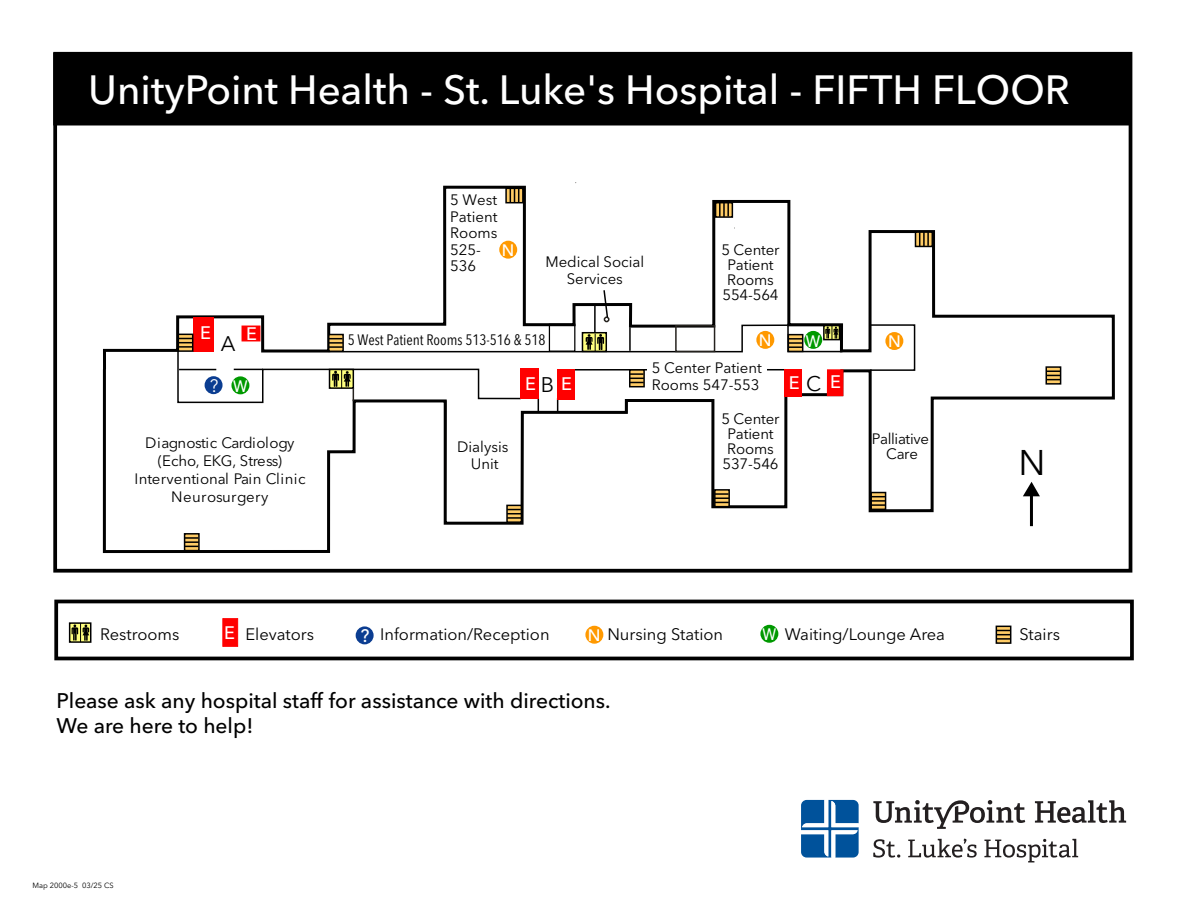
<style>
.page{position:relative;width:1188px;height:918px;background:#fff}
.page>*{position:absolute;margin:0;border:0;box-sizing:border-box;transform-origin:0 0}
.t1{font:500 40.5px "Avenir Next LT Pro";color:#fff}
.t2{font:35.4px "Avenir Next LT Pro";color:#000}
.t3{font:500 21px/25.2px "Avenir Next LT Pro";color:#000}
.t4{font:21px "Avenir Next LT Pro";color:#000}
.t5{font:500 18px "Avenir Next LT Pro";color:#fff}
.t6{font:18px "Avenir Next LT Pro";color:#fff}
.t7{font:16.5px "Avenir Next LT Pro";color:#000}
.t8{font:500 16.5px "Avenir Next LT Pro";color:#fff}
.t9{font:500 16.5px "Avenir Next LT Pro";color:#fff;scale:.89 1}
.t10{font:15px/16.5px "Avenir Next LT Pro";color:#000;text-align:center}
.t11{font:condensed 15px "Avenir Next LT Pro";color:#000}
.t12{font:15px/15px "Avenir Next LT Pro";letter-spacing:-.025em;color:#000;text-align:center}
.t13{font:7.5px "Avenir Next LT Pro";color:#000}
.s1{font-weight:500;font-size:16.5px}
.s2{font-weight:500;color:#fff}
</style>
<div class="page">
<svg style="left:102px;top:185px;width:1013px;height:368px"></svg>
<div style="left:787px;top:324px;width:55px;height:28px;border:2px solid #000"></div>
<svg style="left:505px;top:188px;width:19px;height:15px"></svg>
<svg style="left:510px;top:188px;width:9px;height:15px"></svg>
<div style="left:915px;top:231px;width:18px;height:16px;background:#fc6;border:2px solid #000"></div>
<svg style="left:919px;top:232px;width:10px;height:14px"></svg>
<svg style="left:506px;top:505px;width:16px;height:18px"></svg>
<svg style="left:507px;top:509px;width:14px;height:10px"></svg>
<svg style="left:714px;top:489px;width:16px;height:18px"></svg>
<svg style="left:715px;top:493px;width:14px;height:10px"></svg>
<div style="left:870px;top:492px;width:16px;height:18px;background:#fc6;border:2px solid #000"></div>
<svg style="left:871px;top:496px;width:14px;height:10px"></svg>
<svg style="left:184px;top:533px;width:16px;height:18px"></svg>
<svg style="left:185px;top:537px;width:14px;height:10px"></svg>
<div style="left:715px;top:202px;width:18px;height:16px;background:#fc6;border:2px solid #000"></div>
<svg style="left:719px;top:203px;width:10px;height:14px"></svg>
<svg style="left:869px;top:324px;width:47px;height:48px"></svg>
<div style="left:538px;top:397px;width:20px;height:16px;border:2px solid #000"></div>
<div style="left:885px;top:332px;width:18px;height:18px;background:#f90;border-radius:50%"></div>
<div style="left:499px;top:241px;width:18px;height:18px;background:#f90;border-radius:50%"></div>
<div style="left:827px;top:369px;width:16px;height:27px;background:#f00"></div>
<svg style="left:1046px;top:366px;width:15px;height:19px"></svg>
<svg style="left:1046px;top:370px;width:14px;height:10px"></svg>
<svg style="left:177px;top:289px;width:626px;height:115px"></svg>
<div style="left:804px;top:331px;width:18px;height:18px;background:#090;border-radius:50%"></div>
<div style="left:647px;top:358px;width:120px;height:28px;background:#fff"></div>
<div style="left:54px;top:53px;width:1077px;height:72px;background:#000"></div>
<div style="left:53px;top:52px;width:1079px;height:521px;border:4px solid #000"></div>
<img style="left:187px;top:271px;width:128px;height:125px">
<svg style="left:822px;top:324px;width:19px;height:17px"></svg>
<svg style="left:801px;top:800px;width:58px;height:58px"></svg>
<svg style="left:873px;top:800px;width:152px;height:29px"></svg>
<svg style="left:1035px;top:800px;width:91px;height:23px"></svg>
<svg style="left:873px;top:839px;width:27px;height:19px"></svg>
<svg style="left:908px;top:839px;width:69px;height:19px"></svg>
<svg style="left:984px;top:839px;width:94px;height:23px"></svg>
<div style="left:585px;top:626px;width:18px;height:18px;background:#f90;border-radius:50%"></div>
<div style="left:54px;top:600px;width:1080px;height:60px;border:4px solid #000"></div>
<svg style="left:68px;top:622px;width:24px;height:21px"></svg>
<div style="left:222px;top:618px;width:16px;height:29px;background:#f00;border:1px solid #f00"></div>
<div style="left:356px;top:626px;width:18px;height:18px;background:#0b3d91;border-radius:50%"></div>
<div style="left:760px;top:625px;width:18px;height:18px;background:#090;border-radius:50%"></div>
<svg style="left:996px;top:626px;width:15px;height:18px"></svg>
<svg style="left:996px;top:630px;width:15px;height:10px"></svg>
<hr style="left:1030px;top:488px;width:3px;height:38px;background:#000">
<svg style="left:1023px;top:482px;width:17px;height:14px"></svg>
<h1 class="t1" style="left:88px;top:65px;width:983px">UnityPoint Health - St. Luke's Hospital - FIFTH FLOOR</h1>
<p class="t5" style="left:200px;top:322px;width:12px">E</p>
<h3 class="t4" style="left:221px;top:331px;width:16px">A</h3>
<p class="t5" style="left:246px;top:323px;width:12px">E</p>
<p class="t6" style="left:210px;top:375px;width:39px">? <span class="s1">W</span></p>
<p class="t10" style="left:135px;top:434px;width:173px;line-height:18px">Diagnostic Cardiology (Echo, EKG, Stress)<br>Interventional Pain Clinic<br>Neurosurgery</p>
<p class="t10" style="left:450px;top:192px;width:49px;text-align:left">5 West<br>Patient<br>Rooms<br>525-<br>536</p>
<p class="t8" style="left:502px;top:240px;width:14px">N</p>
<p class="t10" style="left:545px;top:254px;width:100px">Medical Social<br>Services</p>
<p class="t10" style="left:721px;top:242px;width:60px;line-height:15px">5 Center<br>Patient<br>Rooms<br>554-564</p>
<p class="t11" style="left:348px;top:331px;width:199px">5 West Patient Rooms 513-516 &amp; 518</p>
<p class="t9" style="left:806px;top:331px;width:18px">W</p>
<p class="t8" style="left:759px;top:330px;width:14px">N</p>
<p class="t8" style="left:888px;top:331px;width:14px">N</p>
<p class="t10" style="left:457px;top:439px;width:53px">Dialysis<br>Unit</p>
<p class="t10" style="left:652px;top:360px;width:112px;text-align:left">5 Center Patient<br>Rooms 547-553</p>
<p class="t5" style="left:561px;top:372px;width:12px">E</p>
<p class="t5" style="left:789px;top:372px;width:12px">E</p>
<p class="t5" style="left:830px;top:371px;width:12px">E</p>
<h3 class="t4" style="left:541px;top:372px;width:15px">B</h3>
<h3 class="t4" style="left:806px;top:371px;width:17px">C</h3>
<p class="t5" style="left:525px;top:372px;width:12px">E</p>
<p class="t10" style="left:721px;top:412px;width:60px;line-height:15px">5 Center<br>Patient<br>Rooms<br>537-546</p>
<p class="t12" style="left:872px;top:431px;width:59px">Palliative<br>Care</p>
<h2 class="t2" style="left:1019px;top:442px;width:29px">N</h2>
<p class="t5" style="left:224px;top:622px;width:12px">E</p>
<p class="t5" style="left:360px;top:625px;width:10px">?</p>
<p class="t7" style="left:762px;top:625px;width:184px"><span class="s2">W</span> Waiting/Lounge Area</p>
<p class="t7" style="left:1019px;top:625px;width:42px">Stairs</p>
<p class="t7" style="left:100px;top:625px;width:81px">Restrooms</p>
<p class="t7" style="left:246px;top:625px;width:70px">Elevators</p>
<p class="t7" style="left:380px;top:625px;width:171px">Information/Reception</p>
<p class="t7" style="left:588px;top:625px;width:137px"><span class="s2">N</span> Nursing Station</p>
<h3 class="t3" style="left:56px;top:688px;width:556px">Please ask any hospital staff for assistance with directions.<br>We are here to help!</h3>
<p class="t13" style="left:33px;top:881px;width:83px">Map 2000e-5 03/25 CS</p>
</div>
